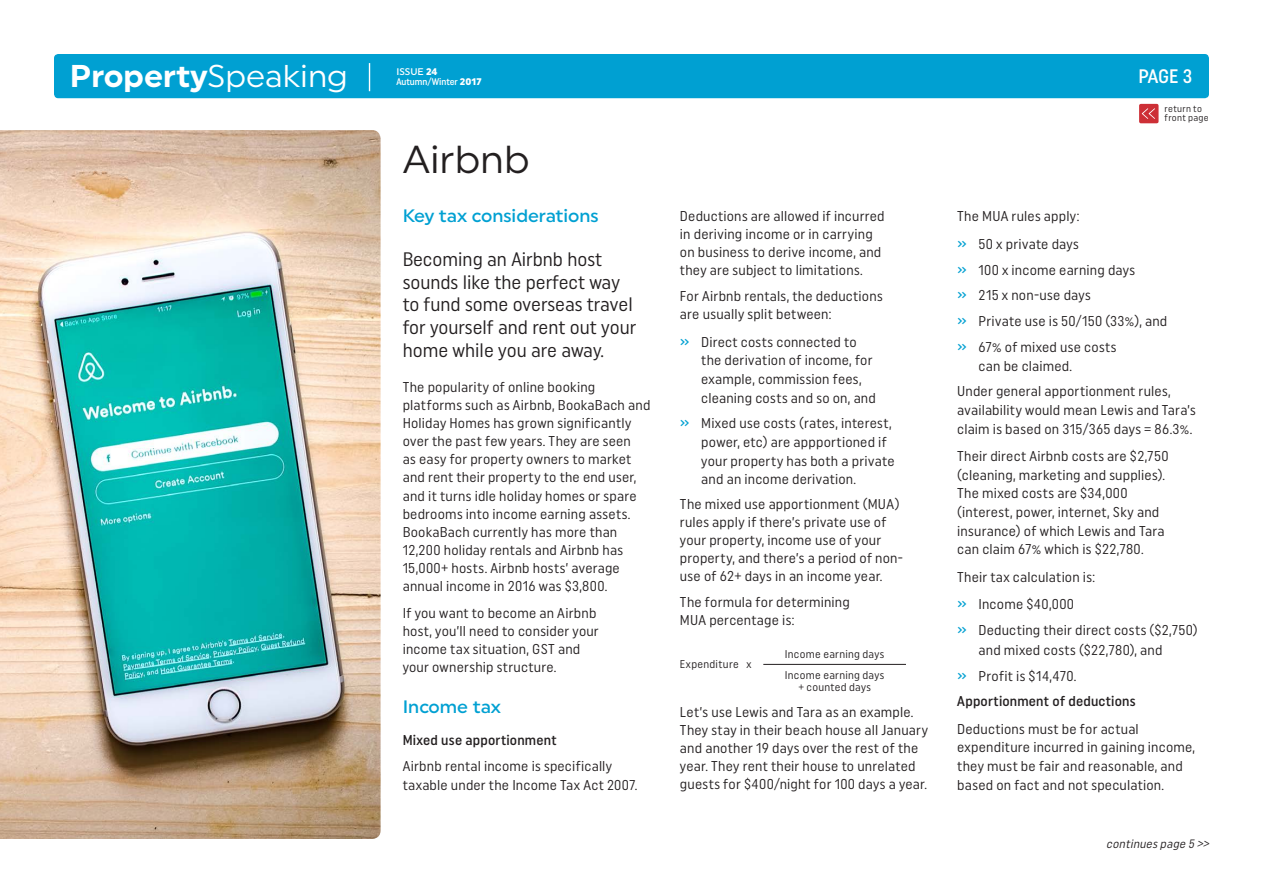
<style>
.page{position:relative;width:1263px;height:893px;background:#fff}
.page>*{position:absolute;margin:0;border:0;box-sizing:border-box;transform-origin:0 0}
.t1{font:39px "Uniform";color:#231f20}
.t2{font:700 31.5px "Uniform";color:#fff}
.t3{font:19.5px/22.6px "Uniform Condensed";color:#231f20}
.t4{font:500 19.5px "Uniform Condensed";color:#fff}
.t5{font:500 18px "Uniform";color:#00a0d2}
.t6{font:14.25px/18.1px "Uniform Condensed";letter-spacing:.015em;color:#231f20}
.t7{font:500 14.25px/25.8px "Uniform Condensed";letter-spacing:.015em;color:#231f20}
.t8{font:italic 12.15px "Uniform Condensed";color:#231f20}
.t9{font:11.25px/20.4px "Uniform Condensed";letter-spacing:.025em;color:#231f20}
.t10{font:9.6px/9px "Uniform Condensed";letter-spacing:.03em;color:#231f20}
.t11{font:500 9.6px "Uniform Condensed";color:#fff}
.t12{font:500 9.6px "Uniform";color:#fff}
.s1{font-weight:400}
.s2{font-weight:900}
.s3{font-family:"Uniform";font-weight:900}
.s4{font-weight:500;color:#00a0d2}
.s5{color:#00a0d2}
</style>
<div class="page">
<div style="left:54px;top:54px;width:1155px;height:44px;background:#00a0d2;border-radius:4px"></div>
<div style="left:1139px;top:104px;width:19px;height:19px;background:#cd2f36;border-radius:2px"></div>
<svg style="left:1142px;top:108px;width:13px;height:11px"></svg>
<svg style="left:369px;top:63px;width:1px;height:28px"></svg>
<hr style="left:763px;top:664px;width:143px;height:1px;background:#231f20">
<img style="left:0;top:130px;width:381px;height:709px">
<h2 class="t2" style="left:70px;top:57px;width:280px">Property<span class="s1">Speaking</span></h2>
<p class="t12" style="left:396px;top:65px;width:43px">ISSUE <span class="s2">24</span></p>
<p class="t11" style="left:396px;top:76px;width:87px">Autumn/Winter <span class="s3">2017</span></p>
<h1 class="t1" style="left:403px;top:136px;width:128px">Airbnb</h1>
<p class="t5" style="left:403px;top:205px;width:197px">Key tax considerations</p>
<h3 class="t3" style="left:403px;top:248px;width:235px">Becoming an Airbnb host sounds like the perfect way to fund some overseas travel for yourself and rent out your home while you are away.</h3>
<p class="t6" style="left:403px;top:377px;width:249px">The popularity of online booking platforms such as Airbnb, BookaBach and Holiday Homes has grown significantly over the past few years. They are seen<br>as easy for property owners to market and rent their property to the end user, and it turns idle holiday homes or spare bedrooms into income earning assets.<br>BookaBach currently has more than 12,200 holiday rentals and Airbnb has 15,000+ hosts. Airbnb hosts’ average annual income in 2016 was $3,800.</p>
<p class="t6" style="left:403px;top:603px;width:198px">If you want to become an Airbnb host, you’ll need to consider your income tax situation, GST and your ownership structure.</p>
<p class="t5" style="left:403px;top:696px;width:100px">Income tax</p>
<p class="t7" style="left:403px;top:727px;width:155px">Mixed use apportionment</p>
<p class="t6" style="left:403px;top:757px;width:236px">Airbnb rental income is specifically taxable under the Income Tax Act 2007.</p>
<h3 class="t4" style="left:1138px;top:64px;width:55px">PAGE 3</h3>
<p class="t10" style="left:1164px;top:104px;width:46px">return to front page</p>
<p class="t6" style="left:680px;top:206px;width:206px">Deductions are allowed if incurred in deriving income or in carrying on business to derive income, and they are subject to limitations.</p>
<p class="t6" style="left:680px;top:287px;width:204px">For Airbnb rentals, the deductions are usually split between:</p>
<p class="t6" style="left:701px;top:332px;width:176px;line-height:18.8px;text-indent:-21px"><span class="s4">»</span> Direct costs connected to the derivation of income, for example, commission fees, cleaning costs and so on, and</p>
<p class="t6" style="left:701px;top:413px;width:195px;line-height:18.8px;text-indent:-21px"><span class="s4">»</span> Mixed use costs (rates, interest, power, etc) are appportioned if your property has both a private and an income derivation.</p>
<p class="t6" style="left:680px;top:494px;width:224px">The mixed use apportionment (MUA) rules apply if there’s private use of your property, income use of your property, and there’s a period of non&shy;use of 62+ days in an income year.</p>
<p class="t6" style="left:680px;top:593px;width:171px">The formula for determining<br>MUA percentage is:</p>
<p class="t9" style="left:680px;top:654px;width:73px">Expenditure x</p>
<p class="t9" style="left:785px;top:644px;width:101px">Income earning days<br>Income earning days</p>
<p class="t9" style="left:798px;top:676px;width:74px">+ counted days</p>
<p class="t6" style="left:680px;top:703px;width:249px">Let’s use Lewis and Tara as an example.<br>They stay in their beach house all January and another 19 days over the rest of the year. They rent their house to unrelated guests for $400/night for 100 days a year.</p>
<p class="t6" style="left:957px;top:202px;width:124px;line-height:27.9px">The MUA rules apply: <span class="s4">»</span> 50 x private days</p>
<p class="t6" style="left:957px;top:256px;width:212px;line-height:25.8px"><span class="s4">»</span> 100 x income earning days<br><span class="s4">»</span> 215 x non-use days<br><span class="s4">»</span> Private use is 50/150 (33%), and <span class="s4">»</span> 67% of mixed use costs</p>
<p class="t6" style="left:957px;top:354px;width:215px;line-height:25px;text-indent:21px">can be claimed.<br>Under general apportionment rules,</p>
<p class="t6" style="left:957px;top:400px;width:240px;line-height:18.8px">availability would mean Lewis and Tara’s claim is based on 315/365 days = 86.3%.</p>
<p class="t6" style="left:957px;top:446px;width:213px;line-height:18.8px">Their direct Airbnb costs are $2,750 (cleaning, marketing and supplies).<br>The mixed costs are $34,000 (interest, power, internet, Sky and insurance) of which Lewis and Tara can claim 67% which is $22,780.</p>
<p class="t6" style="left:957px;top:562px;width:139px;line-height:27.9px">Their tax calculation is: <span class="s4">»</span> Income $40,000</p>
<p class="t6" style="left:978px;top:620px;width:221px;line-height:19.4px;text-indent:-21px"><span class="s4">»</span> Deducting their direct costs ($2,750) and mixed costs ($22,780), and</p>
<p class="t7" style="left:957px;top:662px;width:180px"><span class="s5">»</span> <span class="s1">Profit is $14,470.<br></span>Apportionment of deductions</p>
<p class="t6" style="left:957px;top:719px;width:239px;line-height:18.8px">Deductions must be for actual expenditure incurred in gaining income, they must be fair and reasonable, and based on fact and not speculation.</p>
<p class="t8" style="left:1106px;top:836px;width:107px">continuespage 5 &gt;&gt;</p>
</div>
